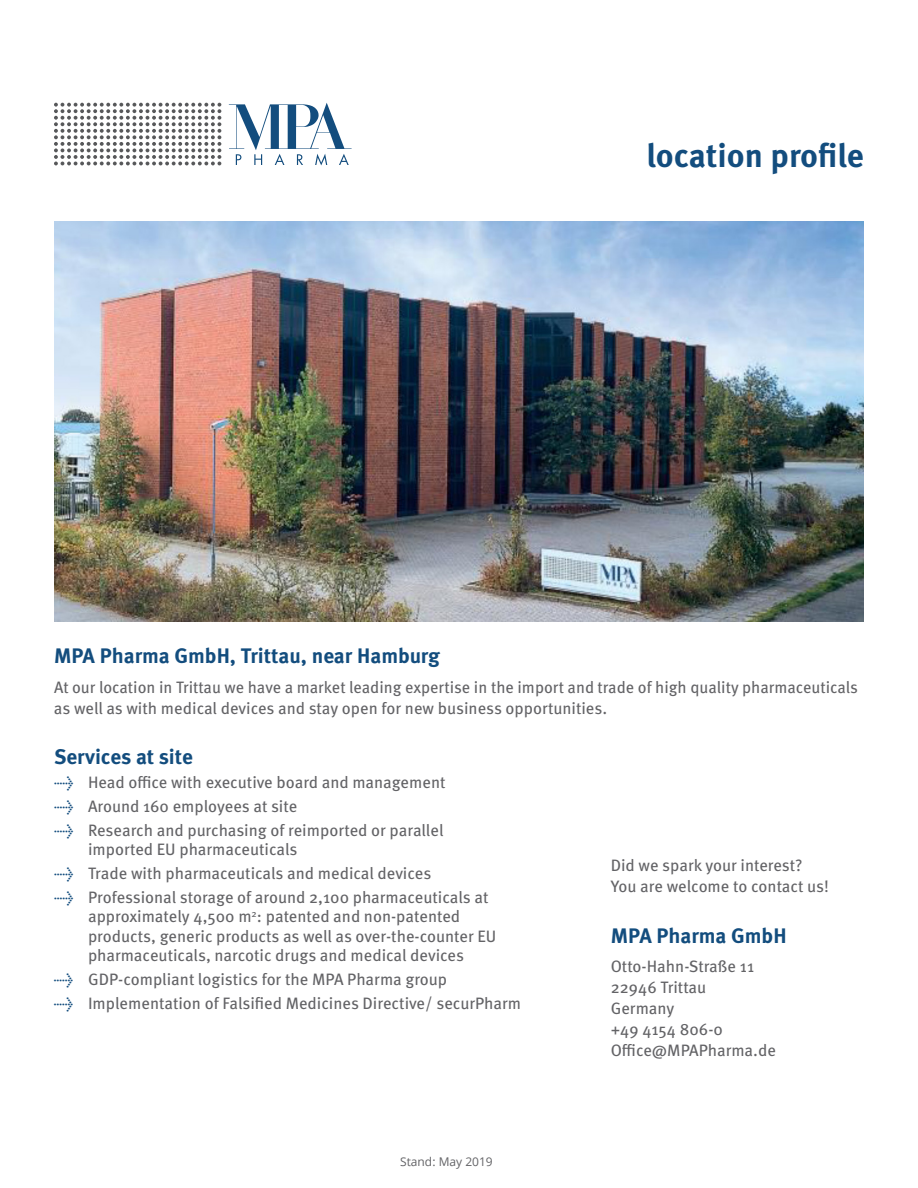
<style>
.page{position:relative;width:918px;height:1188px;background:#fff}
.page>*{position:absolute;margin:0;border:0;box-sizing:border-box;transform-origin:0 0}
.t1{font:700 33px "Meta OT";color:#134d7e}
.t2{font:700 21px "Meta OT";color:#134d7e}
.t3{font:16.5px/21px "Meta OT";color:#636366}
.t4{font:12px "Open Sans";color:#636366}
.s1{color:#134d7e}
</style>
<div class="page">
<img style="left:54px;top:221px;width:810px;height:401px">
<svg style="left:54px;top:103px;width:167px;height:62px"></svg>
<svg style="left:229px;top:103px;width:123px;height:62px"></svg>
<h1 class="t1" style="left:646px;top:135px;width:219px">location profile</h1>
<p class="t2" style="left:54px;top:643px;width:387px">MPA Pharma GmbH, Trittau, near Hamburg</p>
<p class="t3" style="left:54px;top:677px;width:805px">At our location in Trittau we have a market leading expertise in the import and trade of high quality pharmaceuticals as well as with medical devices and stay open for new business opportunities.</p>
<p class="t2" style="left:54px;top:744px;width:140px">Services at site</p>
<p class="t3" style="left:54px;top:772px;width:393px"><span class="s1">→</span> Head office with executive board and management</p>
<p class="t3" style="left:54px;top:796px;width:245px"><span class="s1">→</span> Around 160 employees at site</p>
<p class="t3" style="left:88px;top:820px;width:357px;line-height:19.5px;text-indent:-34px"><span class="s1">→</span> Research and purchasing of reimported or parallel imported EU pharmaceuticals</p>
<p class="t3" style="left:54px;top:863px;width:379px"><span class="s1">→</span> Trade with pharmaceuticals and medical devices</p>
<p class="t3" style="left:88px;top:887px;width:410px;line-height:19.5px;text-indent:-34px"><span class="s1">→</span> Professional storage of around 2,100 pharmaceuticals at approximately 4,500 m<sup>2</sup>: patented and non-patented products, generic products as well as over-the-counter EU pharmaceuticals, narcotic drugs and medical devices</p>
<p class="t3" style="left:54px;top:969px;width:395px"><span class="s1">→</span> GDP-compliant logistics for the MPA Pharma group</p>
<p class="t3" style="left:54px;top:993px;width:469px"><span class="s1">→</span> Implementation of Falsified Medicines Directive/ securPharm</p>
<p class="t3" style="left:611px;top:855px;width:220px">Did we spark your interest?<br>You are welcome to contact us!</p>
<p class="t2" style="left:611px;top:922px;width:177px">MPA Pharma GmbH</p>
<p class="t3" style="left:611px;top:956px;width:167px">Otto-Hahn-Straße 11<br>22946 Trittau<br>Germany<br>+49 4154 806-0<br>Office@MPAPharma.de</p>
<p class="t4" style="left:400px;top:1153px;width:94px">Stand: May 2019</p>
</div>
